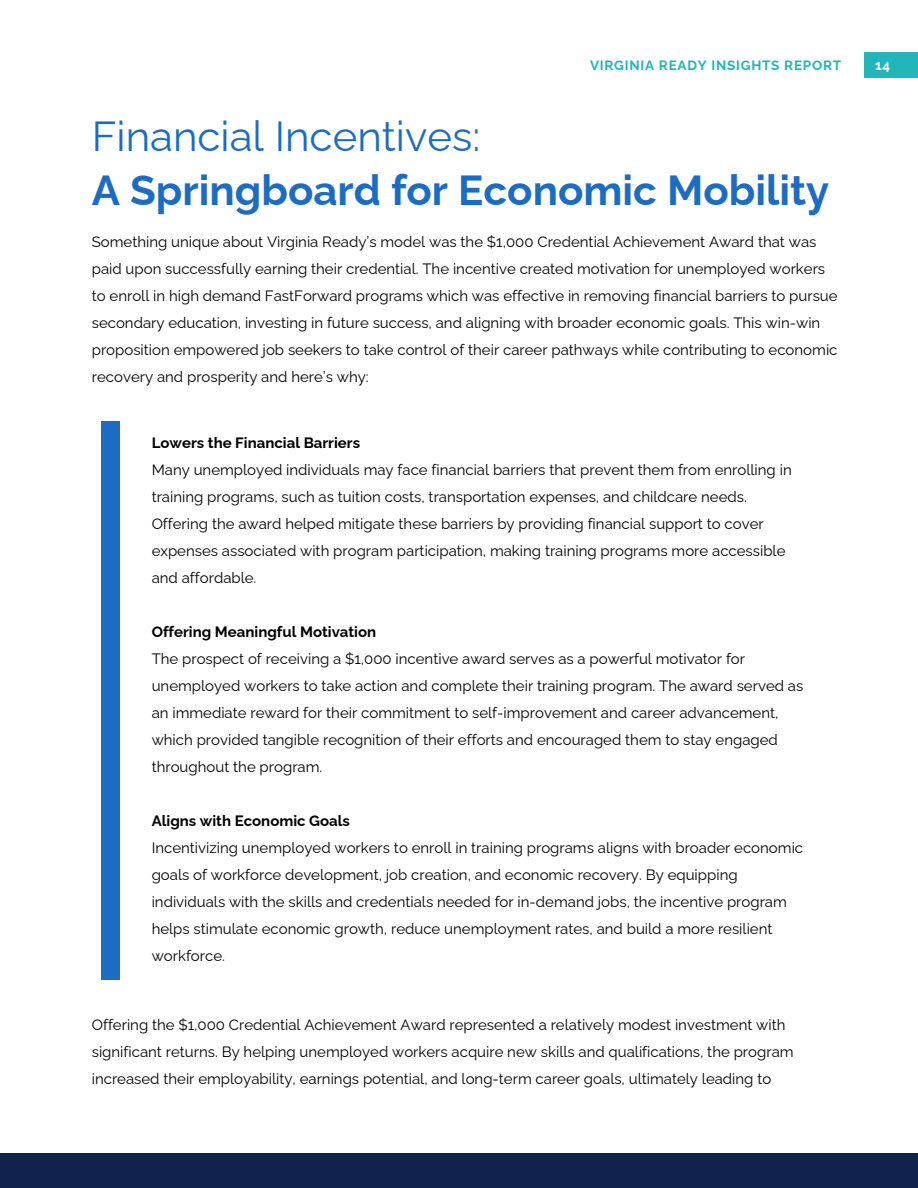
<style>
.page{position:relative;width:918px;height:1188px;background:#fff}
.page>*{position:absolute;margin:0;border:0;box-sizing:border-box;transform-origin:0 0}
.t1{font:700 42px/54px "Raleway";color:#1c6cc4}
.t2{font:15px/27px "Raleway";color:#000}
.t3{font:700 15px "Raleway";color:#000}
.t4{font:700 13.5px "Raleway";letter-spacing:.055em;color:#20b6ba}
.t5{font:700 13.5px "Raleway";color:#fff}
.s1{font-weight:400}
</style>
<div class="page">
<div style="left:864px;top:52px;width:54px;height:26px;background:#20b6ba"></div>
<div style="left:0;top:1153px;width:918px;height:35px;background:#0f234c"></div>
<div style="left:102px;top:421px;width:18px;height:558px;background:#1c6cc4"></div>
<p class="t4" style="left:590px;top:57px;width:253px">VIRGINIA READY INSIGHTS REPORT</p>
<p class="t5" style="left:875px;top:57px;width:17px">14</p>
<p class="t1" style="left:92px;top:109px;width:739px"><span class="s1">Financial Incentives:<br></span>A Springboard for Economic Mobility</p>
<h2 class="t2" style="left:92px;top:228px;width:747px">Something unique about Virginia Ready’s model was the $1,000 Credential Achievement Award that was paid upon successfully earning their credential. The incentive created motivation for unemployed workers to enroll in high demand FastForward programs which was effective in removing financial barriers to pursue secondary education, investing in future success, and aligning with broader economic goals. This win-win proposition empowered job seekers to take control of their career pathways while contributing to economic recovery and prosperity and here’s why:</h2>
<h1 class="t3" style="left:152px;top:434px;width:210px">Lowers the Financial Barriers</h1>
<p class="t2" style="left:152px;top:457px;width:642px">Many unemployed individuals may face financial barriers that prevent them from enrolling in training programs, such as tuition costs, transportation expenses, and childcare needs.<br>Offering the award helped mitigate these barriers by providing financial support to cover expenses associated with program participation, making training programs more accessible and affordable.</p>
<p class="t3" style="left:152px;top:623px;width:226px">Offering Meaningful Motivation</p>
<p class="t2" style="left:152px;top:646px;width:653px">The prospect of receiving a $1,000 incentive award serves as a powerful motivator for unemployed workers to take action and complete their training program. The award served as an immediate reward for their commitment to self-improvement and career advancement, which provided tangible recognition of their efforts and encouraged them to stay engaged throughout the program.</p>
<p class="t3" style="left:152px;top:812px;width:200px">Aligns with Economic Goals</p>
<p class="t2" style="left:152px;top:835px;width:653px">Incentivizing unemployed workers to enroll in training programs aligns with broader economic goals of workforce development, job creation, and economic recovery. By equipping individuals with the skills and credentials needed for in-demand jobs, the incentive program helps stimulate economic growth, reduce unemployment rates, and build a more resilient workforce.</p>
<p class="t2" style="left:92px;top:1011px;width:703px">Offering the $1,000 Credential Achievement Award represented a relatively modest investment with significant returns. By helping unemployed workers acquire new skills and qualifications, the program increased their employability, earnings potential, and long-term career goals, ultimately leading to</p>
</div>
